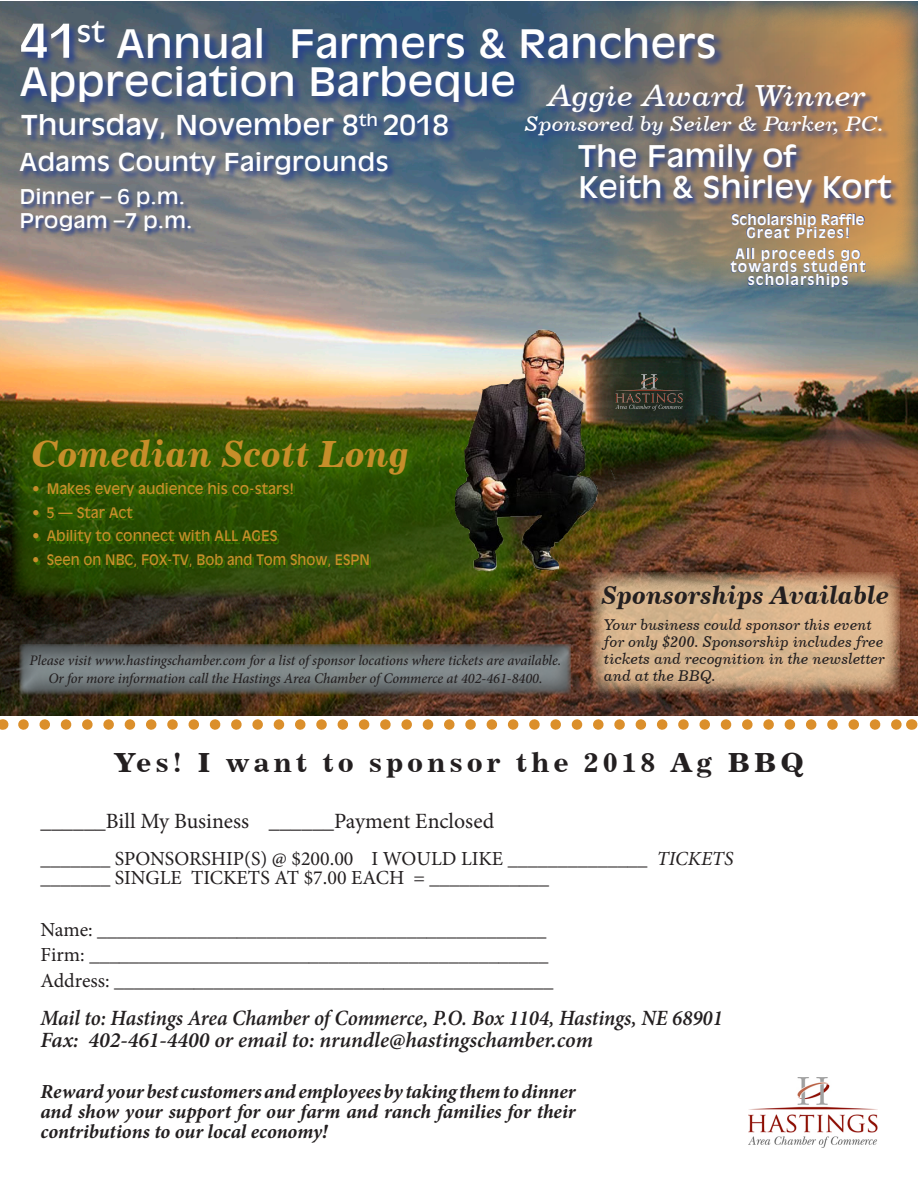
<style>
.page{position:relative;width:918px;height:1188px;background:#fff}
.page>*{position:absolute;margin:0;border:0;box-sizing:border-box;transform-origin:0 0}
.t1{font:38.25px/38.2px "Antique Olive";color:#fff;scale:1.11 1}
.t2{font:37.8px "Century 731 BT Bold Italic A";color:#c78e2a}
.t3{font:30.3px "Century 731 BT Italic A";color:#fff;scale:1.11 1}
.t4{font:29.1px "Antique Olive";color:#fff;scale:1.11 1}
.t5{font:27.6px "Century 731 BT Bold A";letter-spacing:.13em;color:#231f20;scale:1.05 1}
.t6{font:26.85px "Antique Olive";color:#fff;scale:1.11 1}
.t7{font:25.5px "Century 731 BT Bold Italic A";color:#231f20}
.t8{font:24.15px "Antique Olive";color:#fff;scale:1.11 1}
.t9{font:italic 600 21.75px/21.8px "Minion Pro";letter-spacing:-.005em;color:#231f20;scale:.95 1}
.t10{font:21.75px "Minion Pro";color:#231f20}
.t11{font:21px "Century 731 BT Italic A";color:#fff;scale:1.11 1}
.t12{font:19.95px "Minion Pro";color:#231f20}
.t13{font:italic 700 19.95px/20px "Minion Pro";letter-spacing:-.005em;color:#231f20;text-align:justify}
.t14{font:19.8px "Antique Olive";color:#fff;scale:1.11 1}
.t15{font:15.6px/17px "Century 731 BT Italic A";color:#231f20}
.t16{font:italic 500 14.55px/17.5px "Minion Pro";letter-spacing:-.005em;color:#231f20;text-align:center}
.t17{font:14.25px "Antique Olive";color:#c78e2a}
.t18{font:700 14.25px/13.2px "Antique Olive";letter-spacing:.07em;color:#fff;text-align:center}
.t19{font:14.25px "Antique Olive";color:#c78e2a;scale:.95 1}
.t20{font:700 14.25px/13.2px "Antique Olive";letter-spacing:.01em;color:#fff;text-align:center}
.s1{font-size:45.9px}
.s2{font-style:italic}
</style>
<div class="page">
<img style="left:0;top:1px;width:918px;height:714px">
<svg style="left:591px;top:572px;width:309px;height:122px;fill:#d4b28b"></svg>
<div style="left:18px;top:643px;width:554px;height:52px;background:#231f20;opacity:.5"></div>
<div style="left:534px;top:1px;width:384px;height:288px;background:#d1232a;opacity:.29"></div>
<svg style="left:12px;top:429px;width:505px;height:169px"></svg>
<img style="left:641px;top:374px;width:16px;height:7px">
<svg style="left:20px;top:21px;width:706px;height:92px"></svg>
<svg style="left:30px;top:437px;width:387px;height:47px;fill:#345c01"></svg>
<svg style="left:21px;top:113px;width:437px;height:36px"></svg>
<svg style="left:731px;top:214px;width:135px;height:74px"></svg>
<svg style="left:578px;top:144px;width:322px;height:68px"></svg>
<svg style="left:21px;top:189px;width:176px;height:49px"></svg>
<svg style="left:20px;top:152px;width:376px;height:31px"></svg>
<svg style="left:36px;top:485px;width:335px;height:84px;fill:#2a4d00"></svg>
<img style="left:438px;top:324px;width:178px;height:270px">
<svg style="left:546px;top:84px;width:328px;height:32px"></svg>
<svg style="left:525px;top:116px;width:365px;height:28px"></svg>
<svg style="left:23px;top:719px;width:878px;height:11px"></svg>
<img style="left:748px;top:1078px;width:130px;height:70px">
<p class="t1" style="left:20px;top:25px;width:629px"><span class="s1">41</span><sup>st</sup> Annual Farmers &amp; Ranchers<br>Appreciation Barbeque</p>
<p class="t3" style="left:548px;top:77px;width:288px">Aggie Award Winner</p>
<p class="t11" style="left:525px;top:111px;width:325px">Sponsored by Seiler &amp; Parker, P.C.</p>
<p class="t6" style="left:21px;top:109px;width:387px">Thursday, November 8<sup>th</sup> 2018</p>
<p class="t8" style="left:20px;top:148px;width:334px">Adams County Fairgrounds</p>
<p class="t14" style="left:20px;top:185px;width:151px">Dinner – 6 p.m.</p>
<p class="t14" style="left:20px;top:209px;width:157px">Progam –7 p.m.</p>
<p class="t4" style="left:578px;top:139px;width:198px">The Family of</p>
<p class="t4" style="left:578px;top:170px;width:284px">Keith &amp; Shirley Kort</p>
<p class="t20" style="left:732px;top:213px;width:135px">Scholarship Raffle<br>Great Prizes!</p>
<p class="t18" style="left:731px;top:247px;width:137px">All proceeds go towards student scholarships</p>
<p class="t2" style="left:31px;top:431px;width:380px">Comedian Scott Long</p>
<p class="t17" style="left:33px;top:480px;width:263px">• Makes every audience his co-stars!</p>
<p class="t17" style="left:33px;top:504px;width:102px">• 5 — Star Act</p>
<p class="t17" style="left:33px;top:528px;width:246px">• Ability to connect with ALL AGES</p>
<p class="t19" style="left:33px;top:551px;width:357px">• Seen on NBC, FOX-TV, Bob and Tom Show, ESPN</p>
<p class="t16" style="left:30px;top:652px;width:533px">Please visit www.hastingschamber.com for a list of sponsor locations where tickets are available.<br>Or for more information call the Hastings Area Chamber of Commerce at 402-461-8400.</p>
<p class="t7" style="left:602px;top:580px;width:289px">Sponsorships Available</p>
<p class="t15" style="left:604px;top:616px;width:282px">Your business could sponsor this event for only $200. Sponsorship includes free tickets and recognition in the newsletter and at the BBQ.</p>
<p class="t5" style="left:114px;top:745px;width:658px">Yes! I want to sponsor the 2018 Ag BBQ</p>
<p class="t10" style="left:40px;top:807px;width:455px">______Bill My Business ______Payment Enclosed</p>
<p class="t12" style="left:40px;top:845px;width:695px">_______ SPONSORSHIP(S) @ $200.00 I WOULD LIKE ______________ <span class="s2">TICKETS</span></p>
<p class="t12" style="left:40px;top:865px;width:510px">_______ SINGLE TICKETS AT $7.00 EACH = ____________</p>
<p class="t12" style="left:40px;top:916px;width:507px">Name: _____________________________________________</p>
<p class="t12" style="left:40px;top:942px;width:510px">Firm: ______________________________________________</p>
<p class="t12" style="left:40px;top:967px;width:514px">Address: ____________________________________________</p>
<p class="t9" style="left:40px;top:1007px;width:720px">Mail to: Hastings Area Chamber of Commerce, P.O. Box 1104, Hastings, NE 68901<br>Fax: 402-461-4400 or email to: nrundle@hastingschamber.com</p>
<p class="t13" style="left:40px;top:1081px;width:537px">Reward your best customers and employees by taking them to dinner and show your support for our farm and ranch families for their contributions to our local economy!</p>
</div>
